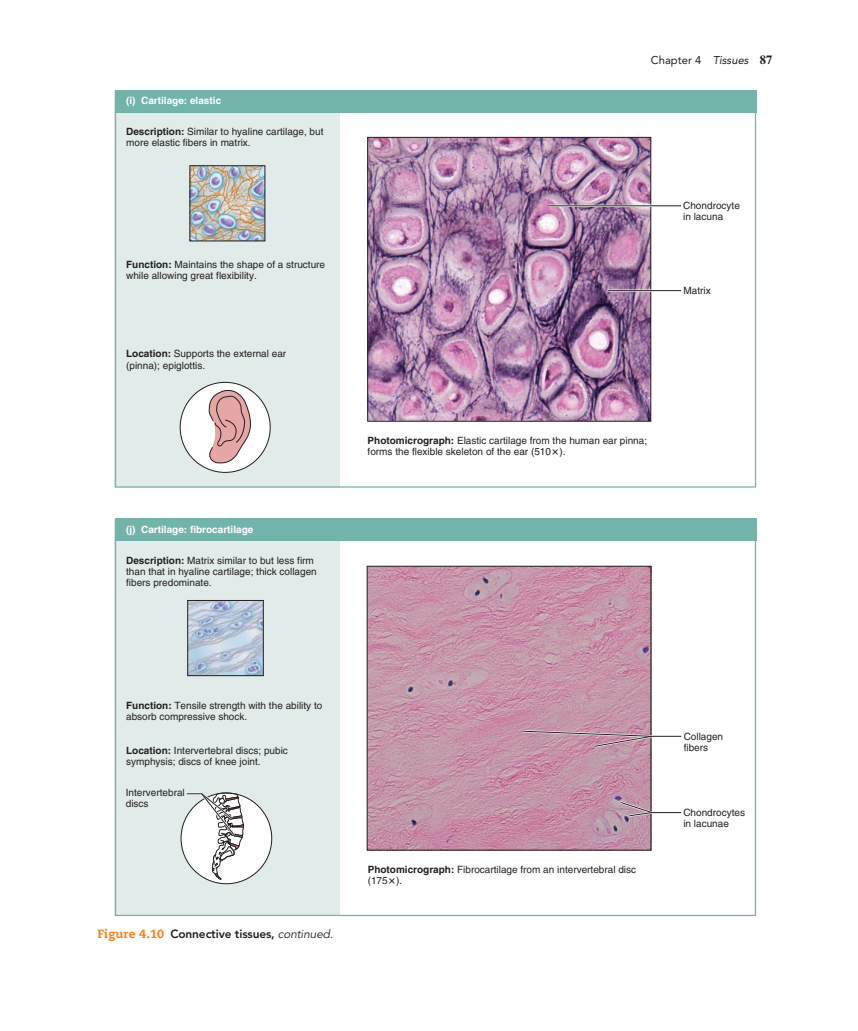
<style>
.page{position:relative;width:858px;height:1031px;background:#fff}
.page>*{position:absolute;margin:0;border:0;box-sizing:border-box;transform-origin:0 0}
.t1{font:800 11.88px "Avenir LT Std";letter-spacing:-.01em;color:#231f20}
.t2{font:11.25px "Avenir LT Std";color:#231f20}
.t3{font:10px/11.2px "Helvetica LT Std";color:#231f20}
.t4{font:700 10px "Helvetica LT Std";color:#fff}
.s1{font-weight:700}
.s2{font-style:italic}
.s3{font-family:"Times LT Std";font-weight:700;font-size:12.5px}
.s4{font-family:"Caecilia LT Std";color:#f5821f}
.s5{font-weight:400;font-style:italic}
</style>
<div class="page">
<div style="left:115px;top:91px;width:225px;height:396px;background:#e1ebe9"></div>
<div style="left:115px;top:90px;width:641px;height:23px;background:#73b4aa"></div>
<div style="left:180px;top:382px;width:90px;height:90px;background:#fff;border-radius:50%"></div>
<svg style="left:209px;top:422px;width:43px;height:42px"></svg>
<img style="left:189px;top:137px;width:462px;height:285px">
<hr style="left:548px;top:205px;width:131px;height:2px;background:#fff">
<hr style="left:548px;top:205px;width:133px;height:1px;background:#231f20">
<hr style="left:608px;top:289px;width:73px;height:3px;background:#fff">
<hr style="left:608px;top:290px;width:73px;height:1px;background:#231f20">
<div style="left:115px;top:519px;width:225px;height:396px;background:#e1ebe9"></div>
<div style="left:115px;top:518px;width:641px;height:23px;background:#73b4aa"></div>
<div style="left:181px;top:793px;width:91px;height:90px;background:#fff;border-radius:50%"></div>
<svg style="left:187px;top:565px;width:464px;height:285px"></svg>
<svg style="left:185px;top:790px;width:59px;height:89px"></svg>
<svg style="left:618px;top:799px;width:64px;height:19px"></svg>
<svg style="left:521px;top:729px;width:161px;height:19px"></svg>
<p class="t4" style="left:126px;top:97px;width:97px">(i) Cartilage: elastic</p>
<p class="t3" style="left:126px;top:127px;width:199px"><span class="s1">Description:</span> Similar to hyaline cartilage, but more elastic fibers in matrix.</p>
<p class="t3" style="left:126px;top:260px;width:200px"><span class="s1">Function:</span> Maintains the shape of a structure while allowing great flexibility.</p>
<p class="t3" style="left:126px;top:349px;width:162px"><span class="s1">Location:</span> Supports the external ear (pinna); epiglottis.</p>
<p class="t4" style="left:126px;top:526px;width:129px">(j) Cartilage: fibrocartilage</p>
<p class="t3" style="left:126px;top:555px;width:192px"><span class="s1">Description:</span> Matrix similar to but less firm than that in hyaline cartilage; thick collagen fibers predominate.</p>
<p class="t2" style="left:651px;top:55px;width:123px">Chapter 4 <span class="s2">Tissues</span> <span class="s3">87</span></p>
<p class="t3" style="left:683px;top:201px;width:58px">Chondrocyte in lacuna</p>
<p class="t3" style="left:683px;top:286px;width:29px">Matrix</p>
<p class="t3" style="left:368px;top:436px;width:281px"><span class="s1">Photomicrograph:</span> Elastic cartilage from the human ear pinna; forms the flexible skeleton of the ear (510 ).</p>
<p class="t3" style="left:126px;top:701px;width:198px"><span class="s1">Function:</span> Tensile strength with the ability to absorb compressive shock.</p>
<p class="t3" style="left:126px;top:745px;width:163px"><span class="s1">Location:</span> Intervertebral discs; pubic symphysis; discs of knee joint.</p>
<p class="t3" style="left:126px;top:788px;width:60px">Intervertebral discs</p>
<p class="t1" style="left:97px;top:928px;width:237px"><span class="s4">Figure 4.10</span> Connective tissues, <span class="s5">continued.</span></p>
<p class="t3" style="left:368px;top:865px;width:270px"><span class="s1">Photomicrograph:</span> Fibrocartilage from an intervertebral disc (175 ).</p>
<p class="t3" style="left:684px;top:732px;width:41px">Collagen fibers</p>
<p class="t3" style="left:683px;top:807px;width:63px">Chondrocytes in lacunae</p>
</div>
